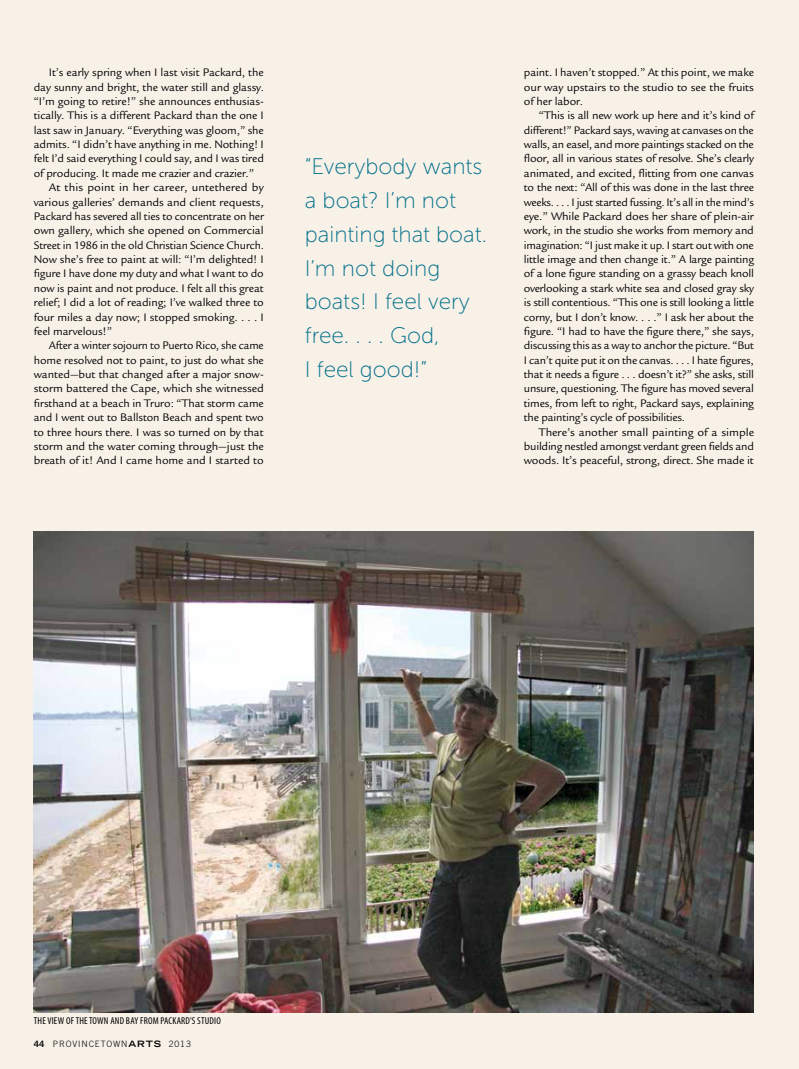
<style>
.page{position:relative;width:799px;height:1069px;background:#f7f1e8}
.page>*{position:absolute;margin:0;border:0;box-sizing:border-box;transform-origin:0 0}
.t1{font:22.5px/33.8px "Museo Sans 100";color:#006e89}
.t2{font:11.88px/14.4px "Legacy Sans";letter-spacing:-.01em;color:#000;text-align:justify}
.t3{font:condensed 10px "Myriad Pro";letter-spacing:.02em;color:#000}
.t4{font:300 8.75px "Trade Gothic";letter-spacing:.1em;color:#000}
.s1{font-family:"Trade Gothic Bold Two";font-weight:400}
.s2{font-family:"Trade Gothic LH";font-weight:700;font-stretch:expanded}
</style>
<div class="page">
<img style="left:33px;top:532px;width:721px;height:480px">
<p class="t2" style="left:49px;top:65px;width:216px">It’s early spring when I last visit Packard, the</p>
<p class="t2" style="left:34px;top:80px;width:232px">day sunny and bright, the water still and glassy.</p>
<p class="t2" style="left:34px;top:94px;width:232px">“I’m going to retire!” she announces enthusias-</p>
<p class="t2" style="left:34px;top:108px;width:231px">tically. This is a different Packard than the one I</p>
<p class="t2" style="left:34px;top:123px;width:232px">last saw in January. “Everything was gloom,” she</p>
<p class="t2" style="left:34px;top:137px;width:231px">admits. “I didn’t have anything in me. Nothing! I</p>
<p class="t2" style="left:34px;top:152px;width:232px">felt I’d said everything I could say, and I was tired</p>
<p class="t2" style="left:34px;top:166px;width:222px">of producing. It made me crazier and crazier.”</p>
<p class="t2" style="left:49px;top:180px;width:216px">At this point in her career, untethered by</p>
<p class="t2" style="left:34px;top:195px;width:232px">various galleries’ demands and client requests,</p>
<p class="t2" style="left:34px;top:209px;width:232px">Packard has severed all ties to concentrate on her</p>
<p class="t2" style="left:34px;top:223px;width:231px">own gallery, which she opened on Commercial</p>
<p class="t2" style="left:34px;top:238px;width:232px">Street in 1986 in the old Christian Science Church.</p>
<p class="t2" style="left:34px;top:252px;width:231px">Now she’s free to paint at will: “I’m delighted! I</p>
<p class="t2" style="left:34px;top:267px;width:231px">figure I have done my duty and what I want to do</p>
<p class="t2" style="left:34px;top:281px;width:231px">now is paint and not produce. I felt all this great</p>
<p class="t2" style="left:34px;top:295px;width:232px">relief; I did a lot of reading; I’ve walked three to</p>
<p class="t2" style="left:34px;top:310px;width:232px">four miles a day now; I stopped smoking. . . . I</p>
<p class="t2" style="left:34px;top:324px;width:80px">feel marvelous!”</p>
<p class="t2" style="left:49px;top:338px;width:216px">After a winter sojourn to Puerto Rico, she came</p>
<p class="t2" style="left:34px;top:353px;width:232px">home resolved not to paint, to just do what she</p>
<p class="t2" style="left:34px;top:367px;width:232px">wanted—but that changed after a major snow-</p>
<p class="t2" style="left:34px;top:382px;width:231px">storm battered the Cape, which she witnessed</p>
<p class="t2" style="left:34px;top:396px;width:232px">firsthand at a beach in Truro: “That storm came</p>
<p class="t2" style="left:34px;top:410px;width:232px">and I went out to Ballston Beach and spent two</p>
<p class="t2" style="left:34px;top:425px;width:231px">to three hours there. I was so turned on by that</p>
<p class="t2" style="left:34px;top:439px;width:232px">storm and the water coming through—just the</p>
<p class="t2" style="left:34px;top:453px;width:231px">breath of it! And I came home and I started to</p>
<h1 class="t1" style="left:305px;top:150px;width:184px">“Everybody wants a boat? I’m not painting that boat.<br>I’m not doing boats! I feel very free. . . . God,<br>I feel good!”</h1>
<p class="t2" style="left:524px;top:65px;width:232px">paint. I haven’t stopped.” At this point, we make our way upstairs to the studio to see the fruits of her labor.</p>
<p class="t2" style="left:524px;top:108px;width:232px;text-indent:15px">“This is all new work up here and it’s kind of different!” Packard says, waving at canvases on the walls, an easel, and more paintings stacked on the floor, all in various states of resolve. She’s clearly animated, and excited, flitting from one canvas to the next: “All of this was done in the last three weeks. . . . I just started fussing. It’s all in the mind’s eye.” While Packard does her share of plein-air work, in the studio she works from memory and imagination: “I just make it up. I start out with one little image and then change it.” A large painting of a lone figure standing on a grassy beach knoll overlooking a stark white sea and closed gray sky is still contentious. “This one is still looking a little corny, but I don’t know. . . .” I ask her about the figure. “I had to have the figure there,” she says, discussing this as a way to anchor the picture. “But I can’t quite put it on the canvas. . . . I hate figures, that it needs a figure . . . doesn’t it?” she asks, still unsure, questioning. The figure has moved several times, from left to right, Packard says, explaining the painting’s cycle of possibilities.</p>
<p class="t2" style="left:524px;top:425px;width:232px;text-indent:15px">There’s another small painting of a simple building nestled amongst verdant green fields and woods. It’s peaceful, strong, direct. She made it</p>
<p class="t3" style="left:34px;top:1015px;width:188px">THE VIEW OF THE TOWN AND BAY FROM PACKARD'S STUDIO</p>
<p class="t4" style="left:34px;top:1039px;width:159px"><span class="s1">44</span> PROVINCETOWN<span class="s2">ARTS</span> 2013</p>
</div>
